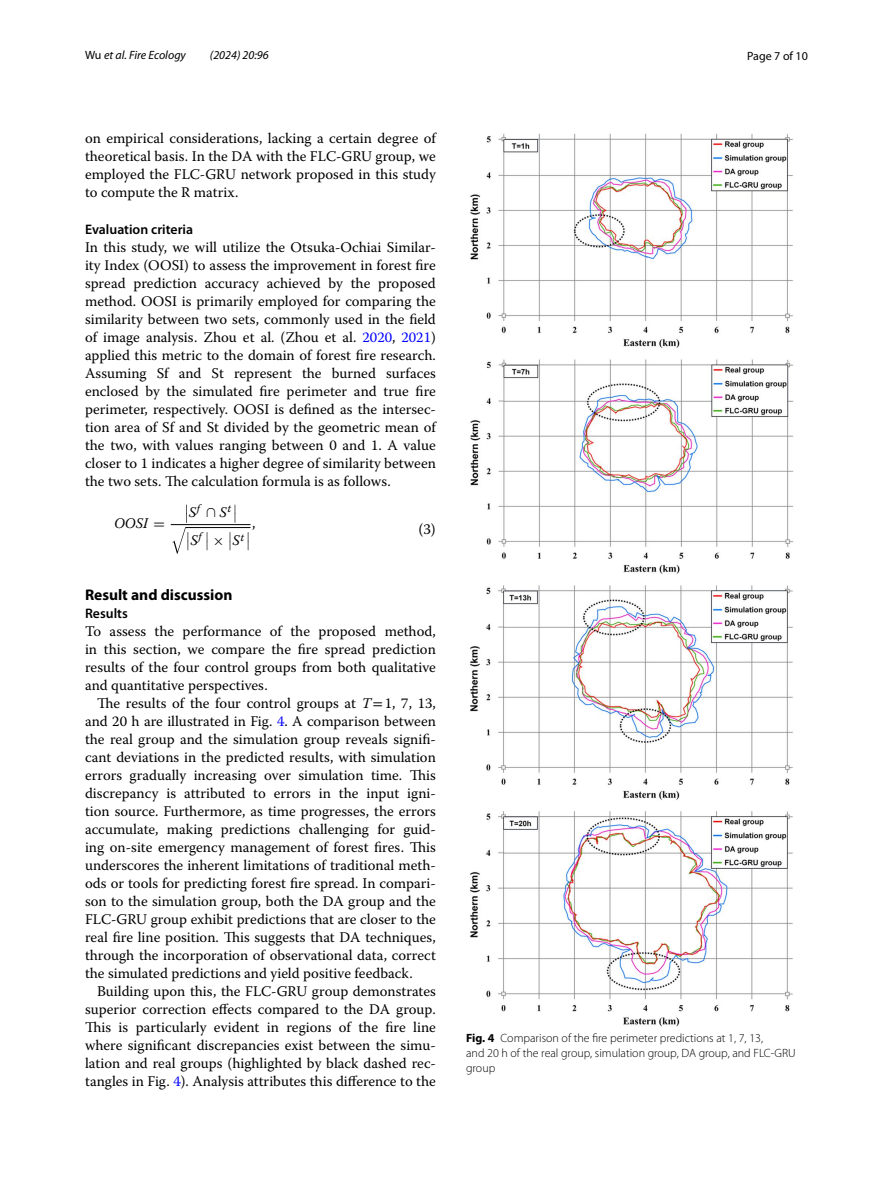
<style>
.page{position:relative;width:893px;height:1187px;background:#fff}
.page>*{position:absolute;margin:0;border:0;box-sizing:border-box;transform-origin:0 0}
.t1{font:700 15.45px "Myriad Pro";color:#000}
.t2{font:15px "Warnock Pro";color:#000}
.t3{font:14.7px/18px "Warnock Pro";color:#000;text-align:justify}
.t4{font:14.7px/27.5px "Warnock Pro It 4";color:#000}
.t5{font:14.7px "Warnock Pro Regular 4";color:#000}
.t6{font:600 13.8px "Myriad Pro";color:#000}
.t7{font:300 12px/15px "Myriad Pro";color:#000}
.t8{font:italic 12px "Myriad Pro";color:#000}
.t9{font:12px "Myriad Pro";color:#000}
.s1{font-style:normal}
.s2{color:#00f}
.s3{font-family:"MTSYN3"}
.s4{font-style:italic}
.s5{font-family:"STIX"}
.s6{font-weight:700}
</style>
<div class="page">
<svg style="left:235px;top:504px;width:1px;height:19px"></svg>
<hr style="left:171px;top:524px;width:80px;height:1px;background:#000">
<hr style="left:185px;top:527px;width:66px;height:1px;background:#000">
<svg style="left:172px;top:504px;width:17px;height:49px"></svg>
<svg style="left:207px;top:532px;width:1px;height:18px"></svg>
<svg style="left:230px;top:532px;width:1px;height:18px"></svg>
<svg style="left:248px;top:532px;width:1px;height:18px"></svg>
<img style="left:470px;top:133px;width:324px;height:893px">
<p class="t8" style="left:85px;top:48px;width:102px"><span class="s1">Wu</span> et al. Fire Ecology</p>
<p class="t8" style="left:210px;top:48px;width:60px">(2024) 20:96</p>
<p class="t9" style="left:747px;top:48px;width:62px">Page 7 of 10</p>
<p class="t3" style="left:85px;top:128px;width:352px">on empirical considerations, lacking a certain degree of theoretical basis. In the DA with the FLC-GRU group, we employed the FLC-GRU network proposed in this study to compute the R matrix.</p>
<p class="t6" style="left:85px;top:220px;width:110px">Evaluation criteria</p>
<p class="t3" style="left:85px;top:238px;width:352px">In this study, we will utilize the Otsuka-Ochiai Similar&shy;ity Index (OOSI) to assess the improvement in forest fire spread prediction accuracy achieved by the proposed method. OOSI is primarily employed for comparing the similarity between two sets, commonly used in the field of image analysis. Zhou et al. (Zhou et al. <span class="s2">2020</span>, <span class="s2">2021</span>) applied this metric to the domain of forest fire research.<br>Assuming Sf and St represent the burned surfaces enclosed by the simulated fire perimeter and true fire perimeter, respectively. OOSI is defined as the intersec&shy;tion area of Sf and St divided by the geometric mean of the two, with values ranging between 0 and 1. A value closer to 1 indicates a higher degree of similarity between the two sets. The calculation formula is as follows.</p>
<p class="t4" style="left:114px;top:511px;width:52px">OOSI <span class="s3">=</span></p>
<p class="t4" style="left:189px;top:500px;width:57px">S<sup>f</sup> <span class="s3">∩</span>S<sup>t<br></sup>S<sup>f</sup> <span class="s3">×</span> S<sup>t</sup></p>
<p class="t5" style="left:252px;top:518px;width:5px">,</p>
<p class="t2" style="left:419px;top:520px;width:19px">(3)</p>
<p class="t1" style="left:85px;top:584px;width:149px">Result and discussion</p>
<p class="t6" style="left:85px;top:604px;width:44px">Results</p>
<p class="t3" style="left:85px;top:622px;width:352px">To assess the performance of the proposed method, in this section, we compare the fire spread prediction results of the four control groups from both qualitative and quantitative perspectives.</p>
<p class="t3" style="left:85px;top:694px;width:352px;text-indent:12px">The results of the four control groups at <span class="s4">T</span><span class="s5">=</span>1, 7, 13, and 20 h are illustrated in Fig. <span class="s2">4</span>. A comparison between the real group and the simulation group reveals signifi&shy;cant deviations in the predicted results, with simulation errors gradually increasing over simulation time. This discrepancy is attributed to errors in the input igni&shy;tion source. Furthermore, as time progresses, the errors accumulate, making predictions challenging for guid&shy;ing on-site emergency management of forest fires. This underscores the inherent limitations of traditional meth&shy;ods or tools for predicting forest fire spread. In compari&shy;son to the simulation group, both the DA group and the FLC-GRU group exhibit predictions that are closer to the real fire line position. This suggests that DA techniques, through the incorporation of observational data, correct the simulated predictions and yield positive feedback.</p>
<p class="t3" style="left:85px;top:982px;width:352px;text-indent:12px">Building upon this, the FLC-GRU group demonstrates superior correction effects compared to the DA group.<br>This is particularly evident in regions of the fire line where significant discrepancies exist between the simu&shy;lation and real groups (highlighted by black dashed rec&shy;tangles in Fig. <span class="s2">4</span>). Analysis attributes this difference to the</p>
<p class="t7" style="left:466px;top:1030px;width:331px"><span class="s6">Fig. 4</span> Comparison of the fire perimeter predictions at 1, 7, 13,<br>and 20 h of the real group, simulation group, DA group, and FLC-GRU group</p>
</div>
